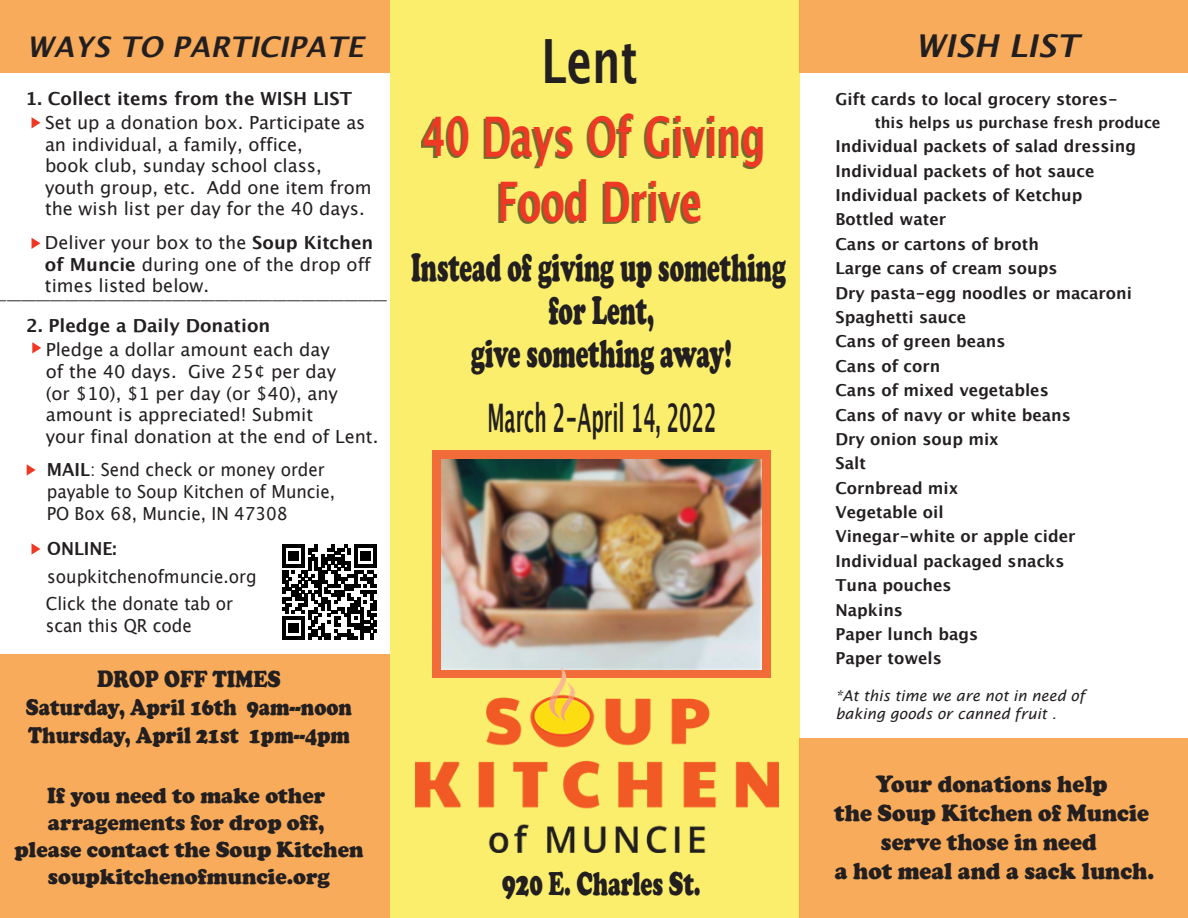
<style>
.page{position:relative;width:1188px;height:918px;background:#fff}
.page>*{position:absolute;margin:0;border:0;box-sizing:border-box;transform-origin:0 0}
.t1{font:600 61.05px "Lucida Sans";color:#231f20;scale:.71 1}
.t2{font:700 54.6px/65.6px "Lucida Grande";color:#ef3925;text-align:center;scale:.67 1}
.t3{font:900 40.5px/43.5px "Cooper";color:#231f20;text-align:center;scale:.59 1}
.t4{font:700 39.3px "Lucida Grande";color:#231f20;scale:.48 1}
.t5{font:900 34.2px "Cooper";color:#231f20;scale:.66 1}
.t6{font:italic 600 31.5px "Lucida Sans";color:#231f20}
.t7{font:italic 600 28.5px "Lucida Sans";color:#231f20}
.t8{font:900 24.15px/29px "Cooper";color:#231f20;text-align:center;scale:.93 1}
.t9{font:900 24px "Cooper";color:#231f20;scale:.86 1}
.t10{font:900 23.4px/28.2px "Cooper";color:#231f20;scale:.86 1}
.t11{font:900 22.5px/27px "Cooper";color:#231f20;text-align:center;scale:.95 1}
.t12{font:18px/21.6px "Lucida Grande";color:#231f20}
.t13{font:18px/21.6px "Lucida Grande";color:#231f20;scale:.94 1}
.t14{font:700 18px "Myriad Pro";color:#231f20;scale:.8 1}
.t15{font:700 18px "Lucida Grande";color:#231f20}
.t16{font:700 18px "Lucida Grande";color:#231f20;scale:.94 1}
.t17{font:700 16.5px/24.5px "Lucida Grande";color:#231f20}
.t18{font:700 15.3px "Lucida Grande";color:#231f20}
.t19{font:italic 15px/18px "Lucida Sans";color:#231f20}
.s1{font-weight:700}
</style>
<div class="page">
<div style="left:390px;top:0;width:410px;height:918px;background:#fbee6c"></div>
<div style="left:800px;top:738px;width:388px;height:180px;background:#f8ab5a"></div>
<div style="left:0;top:654px;width:390px;height:264px;background:#f8ab5a"></div>
<div style="left:800px;top:0;width:388px;height:73px;background:#f8ab5a"></div>
<div style="left:0;top:0;width:390px;height:73px;background:#f8ab5a"></div>
<div style="left:432px;top:450px;width:339px;height:228px;background:#f26c39"></div>
<img style="left:442px;top:459px;width:320px;height:209px">
<svg style="left:32px;top:117px;width:8px;height:11px"></svg>
<svg style="left:32px;top:342px;width:9px;height:12px"></svg>
<svg style="left:32px;top:238px;width:8px;height:11px"></svg>
<svg style="left:27px;top:464px;width:9px;height:12px"></svg>
<svg style="left:32px;top:543px;width:8px;height:12px"></svg>
<img style="left:415px;top:668px;width:364px;height:185px">
<svg style="left:282px;top:545px;width:95px;height:95px"></svg>
<h3 class="t7" style="left:27px;top:31px;width:338px">WAYS TO PARTICIPATE</h3>
<h3 class="t6" style="left:915px;top:28px;width:165px">WISH LIST</h3>
<p class="t15" style="left:26px;top:84px;width:328px">1. Collect items from the WISH LIST</p>
<h1 class="t1" style="left:542px;top:27px;width:137px">Lent</h1>
<p class="t17" style="left:836px;top:87px;width:284px">Gift cards to local grocery stores-</p>
<p class="t18" style="left:875px;top:110px;width:287px">this helps us purchase fresh produce</p>
<p class="t17" style="left:836px;top:134px;width:302px">Individual packets of salad dressing<br>Individual packets of hot sauce<br>Individual packets of Ketchup<br>Bottled water<br>Cans or cartons of broth<br>Large cans of cream soups<br>Dry pasta-egg noodles or macaroni<br>Spaghetti sauce<br>Cans of green beans<br>Cans of corn<br>Cans of mixed vegetables<br>Cans of navy or white beans<br>Dry onion soup mix<br>Salt<br>Cornbread mix<br>Vegetable oil<br>Vinegar-white or apple cider<br>Individual packaged snacks<br>Tuna pouches<br>Napkins<br>Paper lunch bags<br>Paper towels</p>
<h2 class="t2" style="left:422px;top:103px;width:515px">40 Days Of Giving<br>Food Drive</h2>
<h3 class="t3" style="left:411px;top:245px;width:637px">Instead of giving up something for Lent,<br>give something away!</h3>
<h3 class="t4" style="left:487px;top:386px;width:479px">March 2-April 14, 2022</h3>
<p class="t12" style="left:45px;top:112px;width:328px">Set up a donation box. Participate as an individual, a family, office,<br>book club, sunday school class, youth group, etc. Add one item from the wish list per day for the 40 days.</p>
<p class="t12" style="left:45px;top:232px;width:330px">Deliver your box to the <span class="s1">Soup Kitchen of Muncie</span> during one of the drop off times listed below.</p>
<p class="t15" style="left:26px;top:311px;width:246px">2. Pledge a Daily Donation</p>
<p class="t12" style="left:46px;top:339px;width:334px">Pledge a dollar amount each day<br>of the 40 days. Give 25¢ per day<br>(or $10), $1 per day (or $40), any amount is appreciated! Submit<br>your final donation at the end of Lent.</p>
<p class="t14" style="left:0;top:281px;width:485px">______________________________________________________</p>
<p class="t13" style="left:47px;top:459px;width:308px"><span class="s1">MAIL</span>: Send check or money order payable to Soup Kitchen of Muncie,<br>PO Box 68, Muncie, IN 47308</p>
<p class="t16" style="left:47px;top:534px;width:75px">ONLINE:</p>
<p class="t13" style="left:47px;top:566px;width:224px">soupkitchenofmuncie.org</p>
<p class="t13" style="left:46px;top:593px;width:201px">Click the donate tab or scan this QR code</p>
<h3 class="t9" style="left:97px;top:665px;width:215px">DROP OFF TIMES</h3>
<h3 class="t10" style="left:26px;top:693px;width:381px">Saturday, April 16th 9am--noon<br>Thursday, April 21st 1pm--4pm</h3>
<h3 class="t11" style="left:14px;top:781px;width:369px">If you need to make other arragements for drop off, please contact the Soup Kitchen soupkitchenofmuncie.org</h3>
<h3 class="t5" style="left:502px;top:864px;width:302px">920 E. Charles St.</h3>
<p class="t19" style="left:836px;top:686px;width:251px">*At this time we are not in need of baking goods or canned fruit .</p>
<h3 class="t8" style="left:834px;top:769px;width:345px">Your donations help<br>the Soup Kitchen of Muncie serve those in need<br>a hot meal and a sack lunch.</h3>
</div>
